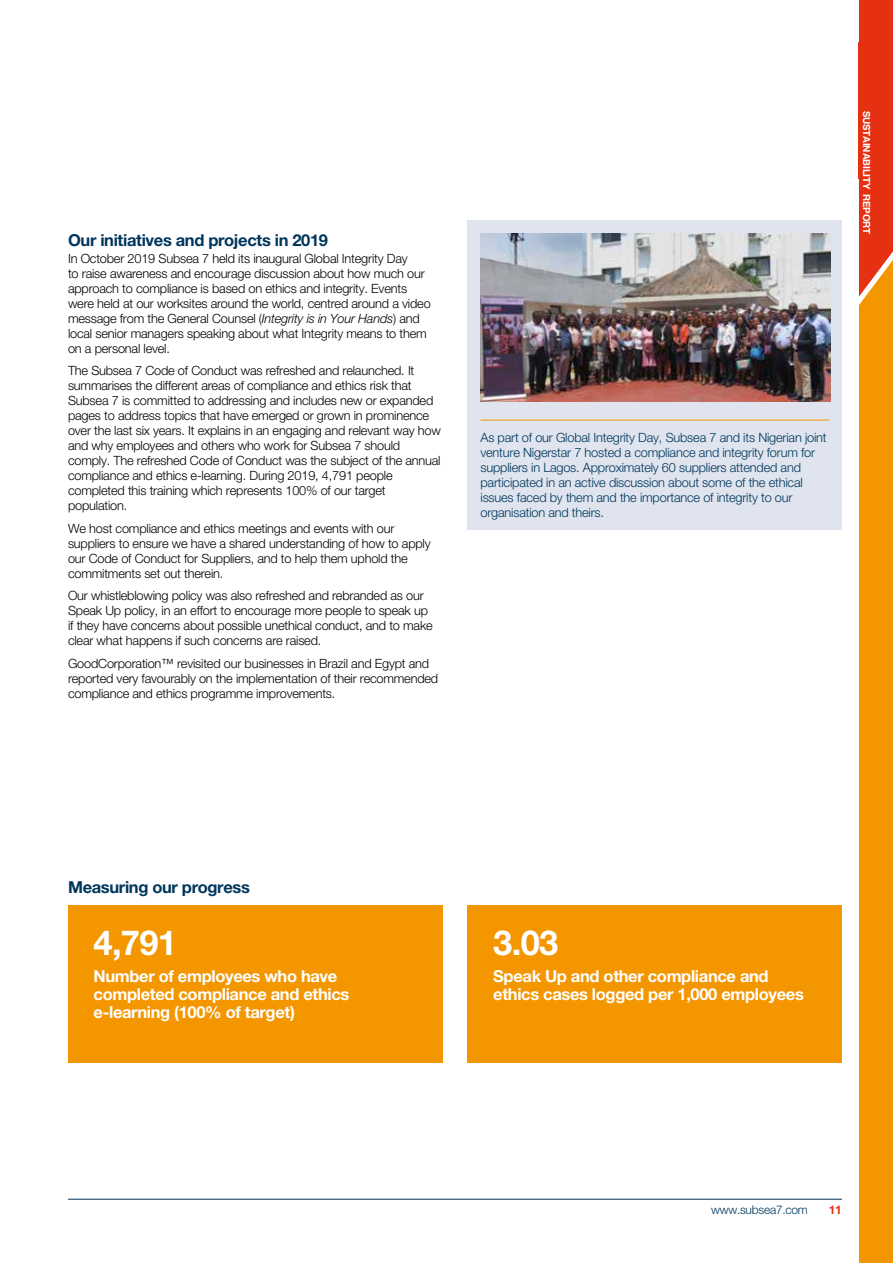
<style>
.page{position:relative;width:893px;height:1263px;background:#fff}
.page>*{position:absolute;margin:0;border:0;box-sizing:border-box;transform-origin:0 0}
.t1{font:700 34.5px "Helvetica Neue LT Std";color:#fff}
.t2{font:700 16.5px/18px "Helvetica Neue LT Std";letter-spacing:-.02em;color:#fff}
.t3{font:700 16.5px "Helvetica Neue LT Std";letter-spacing:-.02em;color:#00365c}
.t4{font:300 12.75px/15px "Helvetica Neue LT Std";letter-spacing:-.015em;color:#000}
.t5{font:300 12.75px/15px "Helvetica Neue LT Std";letter-spacing:-.015em;color:#00365c}
.t6{font:300 12px "Helvetica Neue LT Std";letter-spacing:-.02em;color:#00365c}
.t7{font:700 12px "Helvetica Neue LT Std";color:#e53012}
.t8{font:700 9.75px "Helvetica Neue LT Std";letter-spacing:-.01em;color:#fff}
.s1{font-style:italic}
</style>
<div class="page">
<div style="left:468px;top:220px;width:374px;height:309px;background:#dfe4ee"></div>
<hr style="left:480px;top:420px;width:349px;height:1px;background:#f49600">
<img style="left:480px;top:234px;width:350px;height:168px">
<div style="left:68px;top:905px;width:374px;height:157px;background:#f49600"></div>
<div style="left:468px;top:905px;width:374px;height:157px;background:#f49600"></div>
<hr style="left:68px;top:1199px;width:774px;height:1px;background:#00365c">
<svg style="left:859px;top:0;width:34px;height:1263px;background:#f08005"></svg>
<p class="t3" style="left:68px;top:230px;width:262px">Our initiatives and projects in 2019</p>
<p class="t4" style="left:68px;top:250px;width:364px">In October 2019 Subsea 7 held its inaugural Global Integrity Day<br>to raise awareness and encourage discussion about how much our approach to compliance is based on ethics and integrity. Events were held at our worksites around the world, centred around a video message from the General Counsel (<span class="s1">Integrity is in Your Hands</span>) and local senior managers speaking about what Integrity means to them on a personal level.</p>
<p class="t4" style="left:68px;top:363px;width:374px">The Subsea 7 Code of Conduct was refreshed and relaunched. It summarises the different areas of compliance and ethics risk that Subsea 7 is committed to addressing and includes new or expanded pages to address topics that have emerged or grown in prominence over the last six years. It explains in an engaging and relevant way how and why employees and others who work for Subsea 7 should comply. The refreshed Code of Conduct was the subject of the annual compliance and ethics e-learning. During 2019, 4,791 people completed this training which represents 100% of our target population.</p>
<p class="t4" style="left:68px;top:520px;width:364px">We host compliance and ethics meetings and events with our suppliers to ensure we have a shared understanding of how to apply our Code of Conduct for Suppliers, and to help them uphold the commitments set out therein.</p>
<p class="t4" style="left:68px;top:588px;width:366px">Our whistleblowing policy was also refreshed and rebranded as our Speak Up policy, in an effort to encourage more people to speak up if they have concerns about possible unethical conduct, and to make clear what happens if such concerns are raised.</p>
<p class="t4" style="left:68px;top:655px;width:372px">GoodCorporation™ revisited our businesses in Brazil and Egypt and reported very favourably on the implementation of their recommended compliance and ethics programme improvements.</p>
<p class="t8" style="left:873px;top:111px;width:125px;rotate:90deg">SUSTAINABILITY REPORT</p>
<p class="t5" style="left:480px;top:429px;width:348px">As part of our Global Integrity Day, Subsea 7 and its Nigerian joint venture Nigerstar 7 hosted a compliance and integrity forum for suppliers in Lagos. Approximately 60 suppliers attended and participated in an active discussion about some of the ethical issues faced by them and the importance of integrity to our organisation and theirs.</p>
<p class="t3" style="left:68px;top:877px;width:183px">Measuring our progress</p>
<h1 class="t1" style="left:94px;top:921px;width:85px">4,791</h1>
<p class="t2" style="left:94px;top:966px;width:257px">Number of employees who have completed compliance and ethics e-learning (100% of target)</p>
<h1 class="t1" style="left:493px;top:921px;width:67px">3.03</h1>
<p class="t2" style="left:493px;top:966px;width:312px">Speak Up and other compliance and ethics cases logged per 1,000 employees</p>
<p class="t6" style="left:711px;top:1202px;width:98px">www.subsea7.com</p>
<p class="t7" style="left:829px;top:1202px;width:15px">11</p>
</div>
